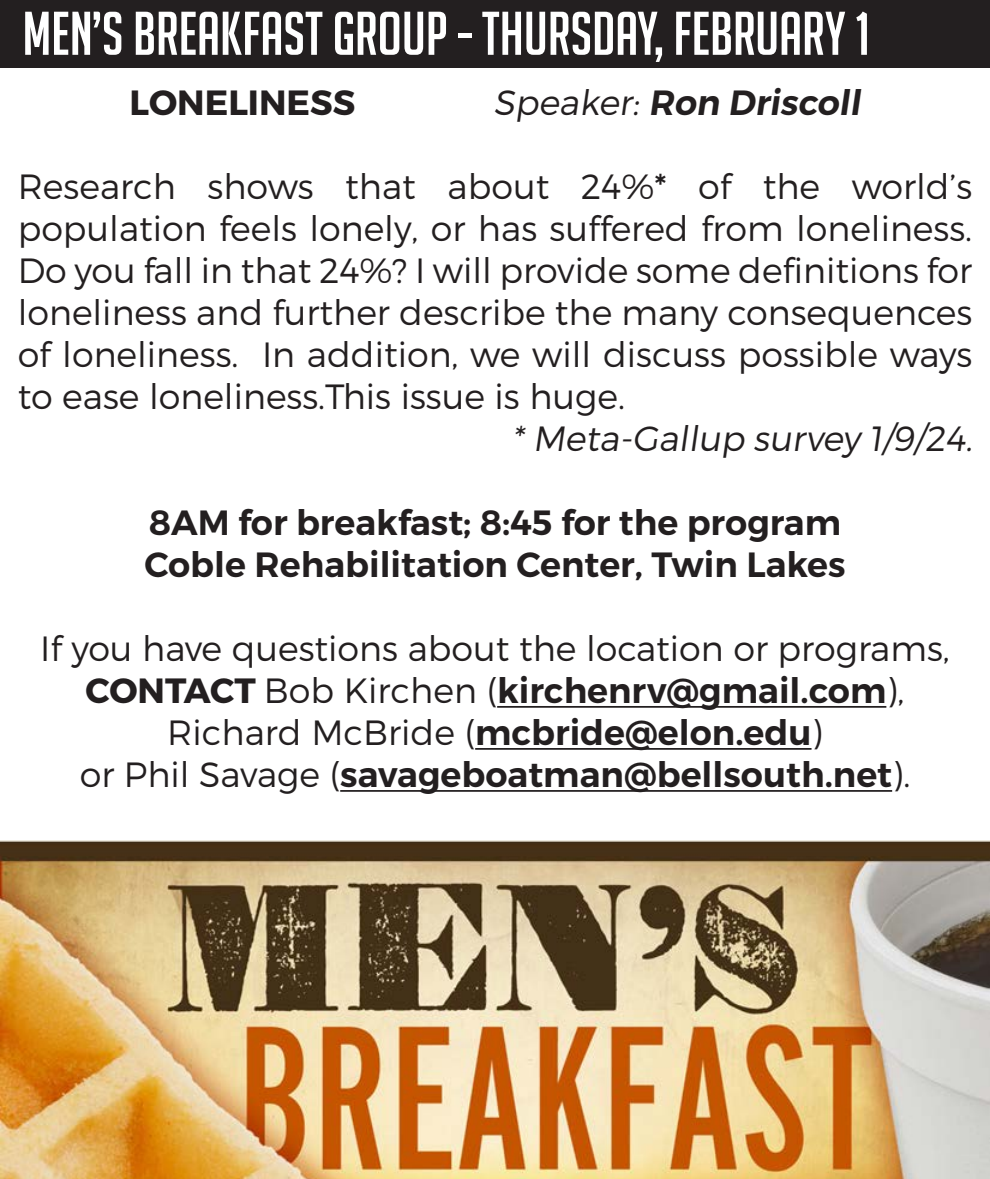
<style>
.page{position:relative;width:990px;height:1179px;background:#fff}
.page>*{position:absolute;margin:0;border:0;box-sizing:border-box;transform-origin:0 0}
.t1{font:60px "Big Noodle Titling";color:#fff}
.t2{font:35px/42px "Trueno Lt";color:#231f20;text-align:justify}
.t3{font:35px "Trueno S Bd";color:#231f20}
.t4{font:35px "Trueno Lt It";color:#231f20}
.t5{font:35px "Trueno S Bd It";color:#231f20}
.t6{font:35px "Trueno Bd";color:#231f20}
.s1{font-family:"Trueno Lt It"}
.s2{font-family:"Trueno Rg"}
.s3{font-family:"Trueno Bd"}
.s4{font-family:"Trueno S Bd"}
.s5{font-family:"Trueno Lt"}
</style>
<div class="page">
<hr style="left:497px;top:706px;width:389px;height:1px;background:#231f20">
<hr style="left:475px;top:748px;width:337px;height:1px;background:#231f20">
<hr style="left:340px;top:790px;width:552px;height:1px;background:#231f20">
<div style="left:0;top:0;width:990px;height:68px;background:#231f20"></div>
<img style="left:0;top:840px;width:990px;height:338px">
<p class="t1" style="left:22px;top:1px;width:849px">MEN’S BREAKFAST GROUP - THURSDAY, FEBRUARY 1</p>
<p class="t6" style="left:130px;top:81px;width:227px">LONELINESS</p>
<p class="t5" style="left:493px;top:81px;width:369px"><span class="s1">Speaker:</span> Ron Driscoll</p>
<p class="t2" style="left:18px;top:165px;width:956px">Research shows that about 24%<span class="s2">*</span> of the world’s population feels lonely, or has suffered from loneliness.<br>Do you fall in that 24%? I will provide some definitions for loneliness and further describe the many consequences of loneliness. In addition, we will discuss possible ways to ease loneliness.This issue is huge.</p>
<p class="t4" style="left:512px;top:417px;width:462px">* Meta-Gallup survey 1/9/24.</p>
<p class="t3" style="left:149px;top:501px;width:694px">8AM for breakfast; 8:45 for the program</p>
<p class="t3" style="left:144px;top:543px;width:703px">Coble Rehabilitation Center, Twin Lakes</p>
<p class="t2" style="left:40px;top:627px;width:911px;text-align:center">If you have questions about the location or programs,<br><span class="s3">CONTACT</span> Bob Kirchen (<span class="s4">kirchenrv@gmail.com</span>),</p>
<p class="t2" style="left:167px;top:711px;width:657px">Richard McBride (<span class="s4">mcbride@elon.edu</span>)</p>
<p class="t3" style="left:80px;top:753px;width:832px"><span class="s5">or Phil Savage (</span>savageboatman@bellsouth.net<span class="s5">).</span></p>
</div>
